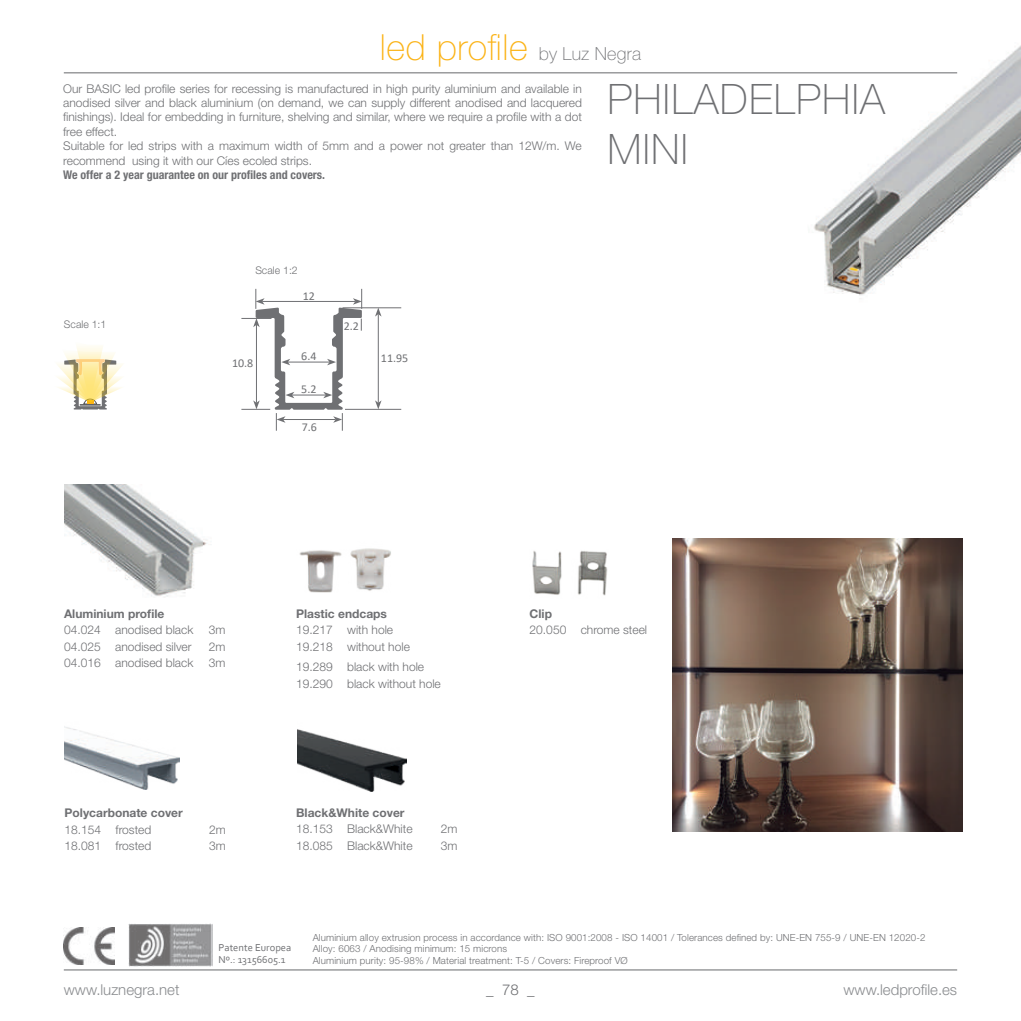
<style>
.page{position:relative;width:1021px;height:1021px;background:#fff}
.page>*{position:absolute;margin:0;border:0;box-sizing:border-box;transform-origin:0 0}
.t1{font:100 42px/50.4px "Helvetica Neue LT Std";letter-spacing:.03em;color:#6f7073}
.t2{font:100 36px "Helvetica Neue LT Std";letter-spacing:.015em;color:#fbb316}
.t3{font:300 15px "Helvetica Neue LT Std";color:#8a8c8f}
.t4{font:300 15px "Helvetica Neue LT Std";color:#6f7073}
.t5{font:300 12px/14.4px "Helvetica Neue LT Std";color:#6f7073}
.t6{font:700 12px "Helvetica Neue LT Std";color:#6f7073}
.t7{font:700 condensed 12px "Helvetica Neue LT Std";color:#6f7073}
.t8{font:12px "Calibri";color:#6f7073}
.t9{font:10.5px/12.6px "Corbel";color:#6f7073}
.t10{font:300 10.5px "Helvetica Neue LT Std";color:#6f7073}
.t11{font:300 9.75px/11.7px "Helvetica Neue LT Std";letter-spacing:.01em;color:#6f7073}
.s1{font-size:18px;color:#6f7073}
</style>
<div class="page">
<hr style="left:64px;top:969px;width:893px;height:1px;background:#6f7073">
<svg style="left:57px;top:346px;width:66px;height:63px"></svg>
<img style="left:64px;top:927px;width:51px;height:37px">
<img style="left:673px;top:538px;width:289px;height:293px">
<img style="left:64px;top:485px;width:143px;height:113px">
<img style="left:299px;top:548px;width:92px;height:45px">
<img style="left:532px;top:550px;width:76px;height:46px">
<img style="left:738px;top:46px;width:282px;height:250px">
<img style="left:128px;top:923px;width:84px;height:43px">
<hr style="left:64px;top:72px;width:893px;height:1px;background:#6f7073">
<hr style="left:378px;top:314px;width:1px;height:89px;background:#6f7073">
<svg style="left:375px;top:400px;width:6px;height:9px"></svg>
<svg style="left:375px;top:308px;width:6px;height:8px"></svg>
<hr style="left:345px;top:409px;width:56px;height:1px;background:#6f7073">
<svg style="left:241px;top:289px;width:121px;height:142px"></svg>
<hr style="left:342px;top:307px;width:59px;height:1px;background:#6f7073">
<hr style="left:241px;top:318px;width:30px;height:1px;background:#6f7073">
<img style="left:65px;top:727px;width:114px;height:62px">
<img style="left:297px;top:729px;width:109px;height:62px">
<h2 class="t2" style="left:380px;top:27px;width:262px">led profile <span class="s1">by Luz Negra</span></h2>
<h1 class="t1" style="left:607px;top:74px;width:279px">PHILADELPHIA<br>MINI</h1>
<p class="t5" style="left:63px;top:81px;width:520px">Our BASIC led profile series for recessing is manufactured in high purity aluminium and available in anodised silver and black aluminium (on demand, we can supply different anodised and lacquered finishings). Ideal for embedding in furniture, shelving and similar, where we require a profile with a dot free effect.<br>Suitable for led strips with a maximum width of 5mm and a power not greater than 12W/m. We recommend using it with our Cíes ecoled strips.</p>
<p class="t7" style="left:63px;top:167px;width:263px">We offer a 2 year guarantee on our profiles and covers.</p>
<p class="t10" style="left:255px;top:264px;width:44px">Scale 1:2</p>
<p class="t8" style="left:303px;top:287px;width:14px">12</p>
<p class="t10" style="left:64px;top:318px;width:44px">Scale 1:1</p>
<p class="t8" style="left:344px;top:317px;width:17px">2.2</p>
<p class="t8" style="left:232px;top:355px;width:23px">10.8</p>
<p class="t8" style="left:301px;top:348px;width:17px">6.4</p>
<p class="t8" style="left:381px;top:350px;width:29px">11.95</p>
<p class="t8" style="left:301px;top:381px;width:17px">5.2</p>
<p class="t8" style="left:302px;top:419px;width:17px">7.6</p>
<p class="t6" style="left:64px;top:606px;width:102px">Aluminium profile</p>
<p class="t5" style="left:64px;top:622px;width:131px">04.024 anodised black</p>
<p class="t5" style="left:209px;top:622px;width:18px">3m</p>
<p class="t5" style="left:64px;top:639px;width:129px">04.025 anodised silver</p>
<p class="t5" style="left:209px;top:639px;width:18px">2m</p>
<p class="t5" style="left:64px;top:655px;width:131px">04.016 anodised black</p>
<p class="t5" style="left:209px;top:655px;width:18px">3m</p>
<p class="t6" style="left:296px;top:606px;width:92px">Plastic endcaps</p>
<p class="t5" style="left:296px;top:621px;width:115px;line-height:16.5px">19.217 with hole<br>19.218 without hole</p>
<p class="t5" style="left:296px;top:658px;width:146px;line-height:16.5px">19.289 black with hole<br>19.290 black without hole</p>
<p class="t6" style="left:529px;top:606px;width:24px">Clip</p>
<p class="t5" style="left:529px;top:622px;width:119px">20.050 chrome steel</p>
<p class="t6" style="left:65px;top:805px;width:120px">Polycarbonate cover</p>
<p class="t5" style="left:65px;top:822px;width:88px">18.154 frosted</p>
<p class="t5" style="left:209px;top:822px;width:18px">2m</p>
<p class="t5" style="left:65px;top:838px;width:88px">18.081 frosted</p>
<p class="t5" style="left:209px;top:838px;width:18px">3m</p>
<p class="t6" style="left:296px;top:805px;width:110px">Black&amp;White cover</p>
<p class="t5" style="left:296px;top:821px;width:118px">18.153 Black&amp;White</p>
<p class="t5" style="left:441px;top:821px;width:18px">2m</p>
<p class="t5" style="left:296px;top:838px;width:118px">18.085 Black&amp;White</p>
<p class="t5" style="left:441px;top:838px;width:18px">3m</p>
<p class="t9" style="left:218px;top:940px;width:74px">Patente Europea<br>Nº.: 13156605.1</p>
<p class="t11" style="left:313px;top:931px;width:614px">Aluminium alloy extrusion process in accordance with: ISO 9001:2008 - ISO 14001 / Tolerances defined by: UNE-EN 755-9 / UNE-EN 12020-2<br>Alloy: 6063 / Anodising minimum: 15 microns<br>Aluminium purity: 95-98% / Material treatment: T-5 / Covers: Fireproof VØ</p>
<p class="t3" style="left:64px;top:980px;width:117px">www.luznegra.net</p>
<p class="t4" style="left:486px;top:980px;width:50px">_ 78 _</p>
<p class="t3" style="left:843px;top:980px;width:115px">www.ledprofile.es</p>
</div>
